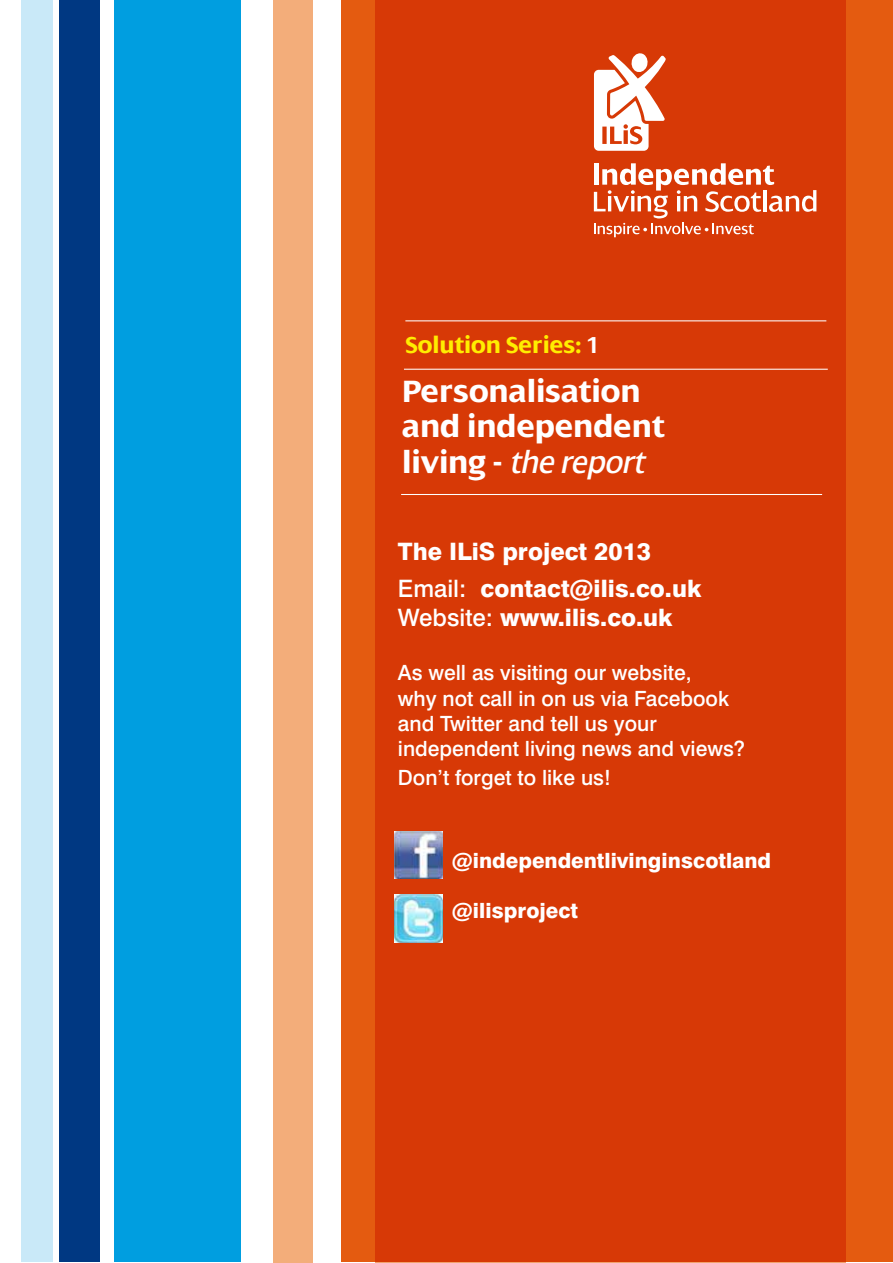
<style>
.page{position:relative;width:893px;height:1263px;background:#fff}
.page>*{position:absolute;margin:0;border:0;box-sizing:border-box;transform-origin:0 0}
.t1{font:700 33.15px/35.2px "Dialog";color:#fff}
.t2{font:700 24.9px "Dialog";color:#ffed00}
.t3{font:800 24px/37.3px "Swiss 721 BT";color:#fff}
.t4{font:500 21px/25.2px "Swiss 721 BT";color:#fff}
.t5{font:800 21px "Swiss 721 BT";color:#fff}
.s1{color:#fff}
.s2{font-weight:400;font-style:italic}
.s3{font-weight:500}
</style>
<div class="page">
<div style="left:273px;top:0;width:40px;height:1263px;background:#f3ad7a"></div>
<div style="left:341px;top:0;width:552px;height:1262px;background:#e45b10"></div>
<div style="left:375px;top:0;width:471px;height:1263px;background:#d73906"></div>
<div style="left:21px;top:0;width:31px;height:1262px;background:#c9e9f8"></div>
<div style="left:60px;top:0;width:40px;height:1262px;background:#003882"></div>
<div style="left:114px;top:0;width:126px;height:1262px;background:#009ee0"></div>
<svg style="left:594px;top:53px;width:72px;height:98px"></svg>
<svg style="left:594px;top:163px;width:222px;height:74px"></svg>
<hr style="left:404px;top:369px;width:424px;height:1px;background:#fff">
<hr style="left:405px;top:320px;width:421px;height:1px;background:#fff">
<hr style="left:401px;top:494px;width:421px;height:1px;background:#fff">
<img style="left:395px;top:832px;width:47px;height:47px">
<img style="left:395px;top:894px;width:47px;height:49px">
<p class="t2" style="left:405px;top:331px;width:196px">Solution Series: <span class="s1">1</span></p>
<h1 class="t1" style="left:402px;top:374px;width:264px">Personalisation and independent living - <span class="s2">the report</span></h1>
<p class="t3" style="left:398px;top:533px;width:305px">The ILiS project 2013<br><span class="s3">Email:</span> contact@ilis.co.uk</p>
<p class="t3" style="left:398px;top:599px;width:276px"><span class="s3">Website:</span> www.ilis.co.uk</p>
<p class="t4" style="left:398px;top:660px;width:349px">As well as visiting our website,<br>why not call in on us via Facebook and Twitter and tell us your independent living news and views?</p>
<p class="t4" style="left:398px;top:764px;width:215px">Don’t forget to like us!</p>
<p class="t5" style="left:452px;top:847px;width:321px">@independentlivinginscotland</p>
<p class="t5" style="left:452px;top:898px;width:128px">@ilisproject</p>
</div>
